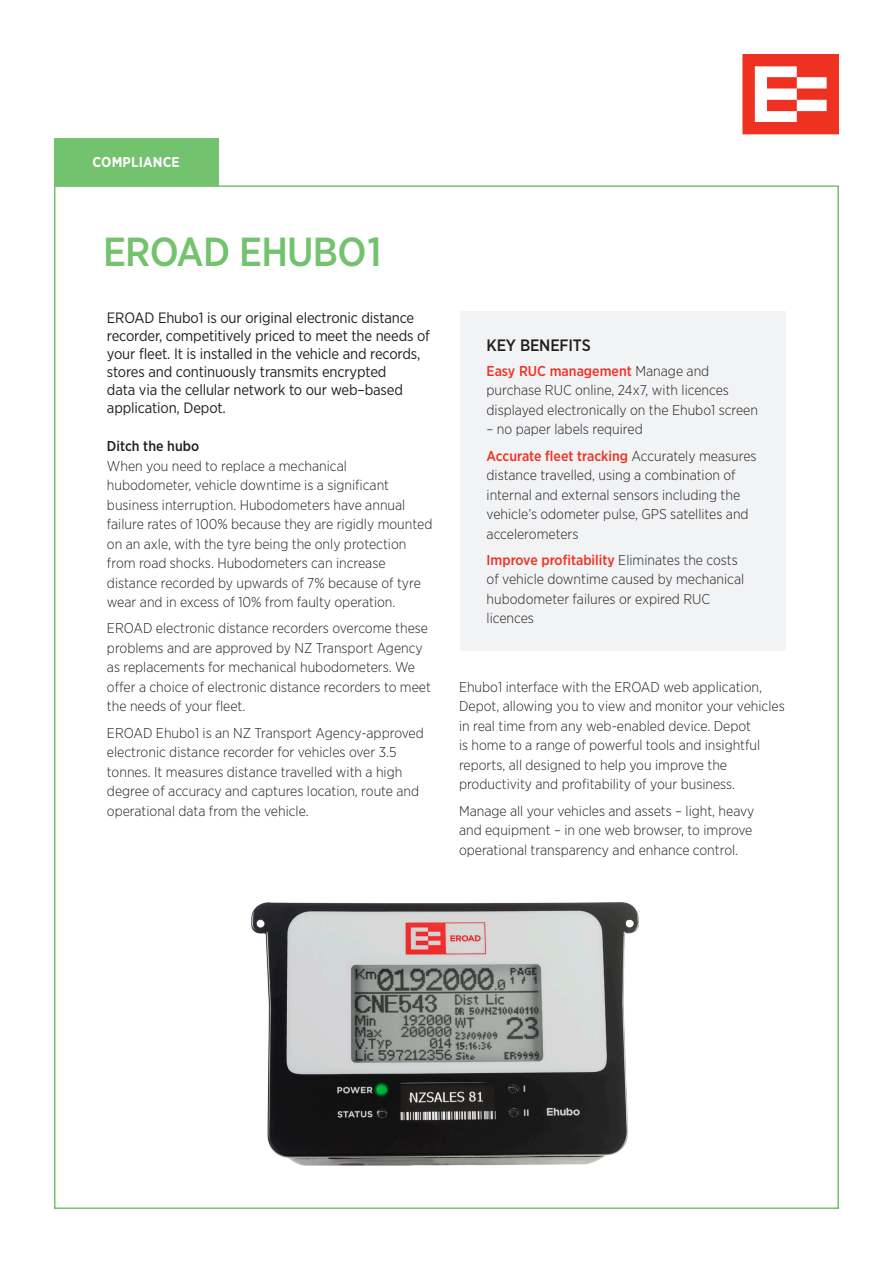
<style>
.page{position:relative;width:893px;height:1263px;background:#fff}
.page>*{position:absolute;margin:0;border:0;box-sizing:border-box;transform-origin:0 0}
.Yellow_page_title{font:500 40.5px "Gotham Narrow";letter-spacing:-.02em;color:#73c26d}
.Key_Features_Benefit{font:500 16.5px "Gotham Narrow";letter-spacing:-.01em;color:#231f20}
.Intro_paragraph{font:15px/18px "Gotham Narrow";letter-spacing:-.01em;color:#231f20}
.Black_body_copy{font:300 14.25px/19.5px "Gotham Narrow";color:#231f20}
.Body_copy_heading{font:500 14.25px "Gotham Narrow";color:#231f20}
.t1{font:700 14.25px "Gotham Narrow";letter-spacing:.01em;color:#fff}
.s1{font-weight:500;color:#ef3122}
</style>
<div class="page">
<svg style="left:742px;top:54px;width:97px;height:80px"></svg>
<div style="left:54px;top:138px;width:164px;height:47px;background:#73c26d"></div>
<div style="left:460px;top:311px;width:325px;height:339px;background:#f2f3f4"></div>
<img style="left:251px;top:902px;width:388px;height:264px">
<p class="t1" style="left:93px;top:153px;width:89px">COMPLIANCE</p>
<p class="Yellow_page_title" style="left:103px;top:227px;width:280px">EROAD EHUBO1</p>
<p class="Intro_paragraph" style="left:107px;top:308px;width:325px">EROAD Ehubo1 is our original electronic distance recorder, competitively priced to meet the needs of your fleet. It is installed in the vehicle and records, stores and continuously transmits encrypted<br>data via the cellular network to our web–based application, Depot.</p>
<p class="Body_copy_heading" style="left:107px;top:437px;width:94px">Ditch the hubo</p>
<p class="Black_body_copy" style="left:107px;top:455px;width:327px">When you need to replace a mechanical hubodometer, vehicle downtime is a significant business interruption. Hubodometers have annual failure rates of 100% because they are rigidly mounted on an axle, with the tyre being the only protection from road shocks. Hubodometers can increase distance recorded by upwards of 7% because of tyre wear and in excess of 10% from faulty operation.</p>
<p class="Black_body_copy" style="left:107px;top:618px;width:326px">EROAD electronic distance recorders overcome these problems and are approved by NZ Transport Agency as replacements for mechanical hubodometers. We offer a choice of electronic distance recorders to meet the needs of your fleet.</p>
<p class="Black_body_copy" style="left:107px;top:722px;width:318px">EROAD Ehubo1 is an NZ Transport Agency-approved electronic distance recorder for vehicles over 3.5 tonnes. It measures distance travelled with a high degree of accuracy and captures location, route and operational data from the vehicle.</p>
<p class="Key_Features_Benefit" style="left:487px;top:335px;width:106px">KEY BENEFITS</p>
<p class="Black_body_copy" style="left:487px;top:361px;width:273px"><span class="s1">Easy RUC management</span> Manage and purchase RUC online, 24x7, with licences displayed electronically on the Ehubo1 screen</p>
<p class="Black_body_copy" style="left:487px;top:419px;width:158px">– no paper labels required</p>
<p class="Black_body_copy" style="left:487px;top:445px;width:272px"><span class="s1">Accurate fleet tracking</span> Accurately measures distance travelled, using a combination of internal and external sensors including the vehicle’s odometer pulse, GPS satellites and accelerometers</p>
<p class="Black_body_copy" style="left:487px;top:550px;width:259px"><span class="s1">Improve profitability</span> Eliminates the costs of vehicle downtime caused by mechanical hubodometer failures or expired RUC licences</p>
<p class="Black_body_copy" style="left:459px;top:677px;width:327px">Ehubo1 interface with the EROAD web application, Depot, allowing you to view and monitor your vehicles in real time from any web-enabled device. Depot<br>is home to a range of powerful tools and insightful reports, all designed to help you improve the productivity and profitability of your business.</p>
<p class="Black_body_copy" style="left:459px;top:800px;width:297px">Manage all your vehicles and assets – light, heavy and equipment – in one web browser, to improve operational transparency and enhance control.</p>
</div>
